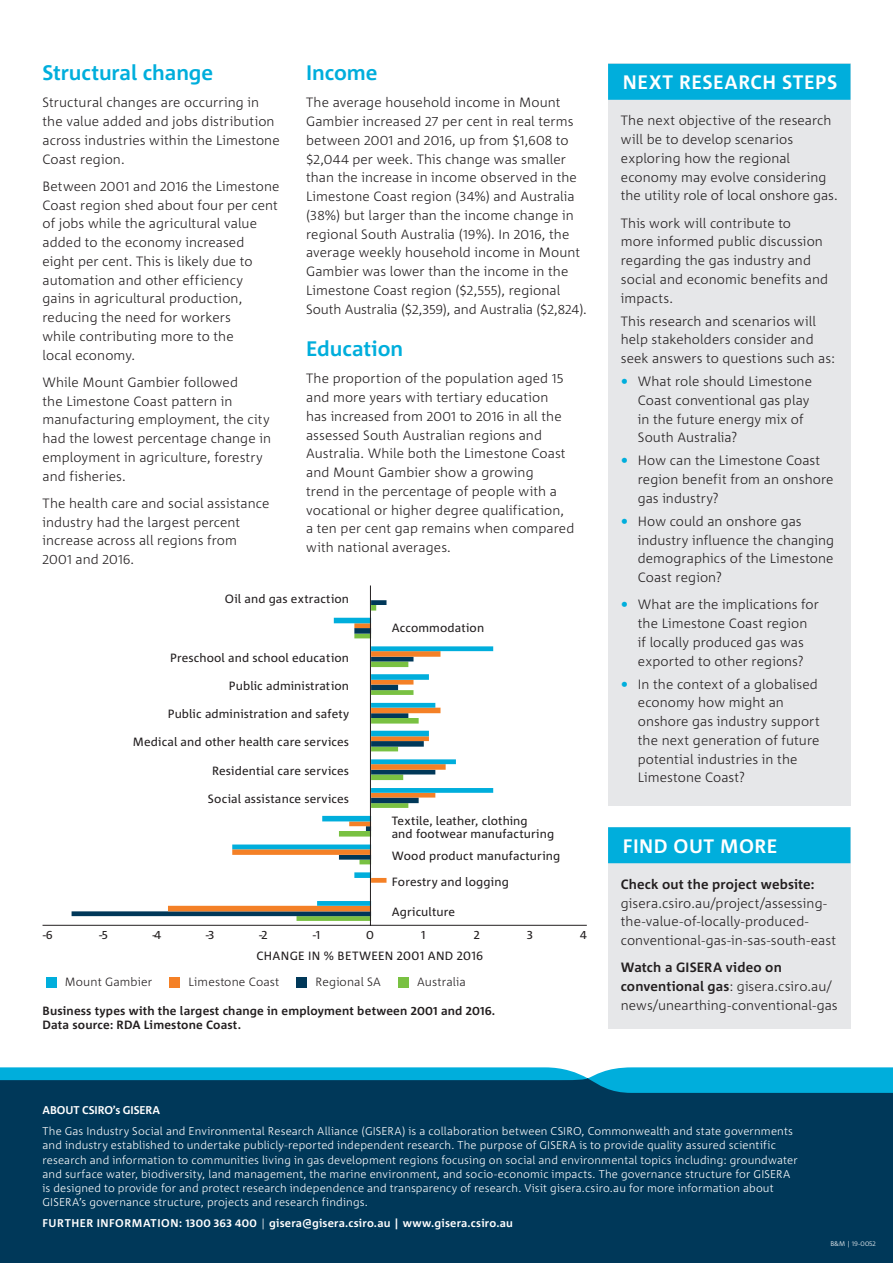
<style>
.page{position:relative;width:893px;height:1263px;background:#fff}
.page>*{position:absolute;margin:0;border:0;box-sizing:border-box;transform-origin:0 0}
.Heading{font:700 21px "Corpid C1";letter-spacing:-.005em;color:#00aedc}
.Box_heading{font:700 19.5px "Corpid C1";letter-spacing:.025em;color:#fff}
.Body_text{font:300 13.5px/18.8px "Corpid C1";letter-spacing:.005em;color:#231f20}
.t1{font:12px/13.5px "Corpid C1";letter-spacing:.01em;color:#231f20}
.t2{font:700 12px/14.2px "Corpid C1";letter-spacing:.015em;color:#231f20}
.t3{font:300 12px "Corpid C1";letter-spacing:.01em;color:#231f20}
.Body_text-2{font:300 11.25px/14.2px "Corpid C1";letter-spacing:.01em;color:#fff}
.Body_text-3{font:700 11.25px "Corpid C1";letter-spacing:.02em;color:#fff}
.Footer_heading{font:700 11.25px "Corpid C1";letter-spacing:-.01em;color:#fff}
.t4{font:300 6.75px "Corpid C1";color:#fff}
.s1{font-weight:700;color:#00aedc}
.s2{font-weight:700}
.s3{font-weight:300}
</style>
<div class="page">
<div style="left:0;top:1078px;width:893px;height:185px;background:#003859"></div>
<svg style="left:0;top:1067px;width:893px;height:26px"></svg>
<div style="left:608px;top:827px;width:242px;height:202px;background:#e6e7e9"></div>
<div style="left:608px;top:827px;width:242px;height:36px;background:#00aedc"></div>
<div style="left:608px;top:64px;width:242px;height:742px;background:#e6e7e9"></div>
<div style="left:608px;top:64px;width:242px;height:36px;background:#00aedc"></div>
<svg style="left:72px;top:600px;width:315px;height:316px"></svg>
<svg style="left:168px;top:623px;width:219px;height:288px"></svg>
<svg style="left:232px;top:618px;width:261px;height:288px"></svg>
<hr style="left:370px;top:585px;width:1px;height:340px;background:#231f20">
<hr style="left:43px;top:925px;width:544px;height:1px;background:#231f20">
<div style="left:46px;top:977px;width:10px;height:10px;background:#00aedc"></div>
<div style="left:169px;top:977px;width:11px;height:10px;background:#f48026"></div>
<div style="left:296px;top:977px;width:11px;height:10px;background:#003859"></div>
<div style="left:398px;top:977px;width:11px;height:10px;background:#79c142"></div>
<p class="Heading" style="left:43px;top:60px;width:172px">Structural change</p>
<p class="Body_text" style="left:43px;top:93px;width:239px">Structural changes are occurring in the value added and jobs distribution across industries within the Limestone<br>Coast region.</p>
<p class="Body_text" style="left:43px;top:176px;width:239px">Between 2001 and 2016 the Limestone<br>Coast region shed about four per cent of jobs while the agricultural value added to the economy increased eight per cent. This is likely due to automation and other efficiency<br>gains in agricultural production, reducing the need for workers<br>while contributing more to the<br>local economy.</p>
<p class="Body_text" style="left:43px;top:372px;width:230px">While Mount Gambier followed<br>the Limestone Coast pattern in manufacturing employment, the city had the lowest percentage change in employment in agriculture, forestry and fisheries.</p>
<p class="Body_text" style="left:43px;top:493px;width:228px">The health care and social assistance industry had the largest percent increase across all regions from<br>2001 and 2016.</p>
<p class="Heading" style="left:306px;top:60px;width:73px">Income</p>
<p class="Body_text" style="left:306px;top:93px;width:282px">The average household income in Mount Gambier increased 27 per cent in real terms between 2001 and 2016, up from $1,608 to $2,044 per week. This change was smaller than the increase in income observed in the Limestone Coast region (34%) and Australia (38%) but larger than the income change in regional South Australia (19%). In 2016, the average weekly household income in Mount Gambier was lower than the income in the Limestone Coast region ($2,555), regional South Australia ($2,359), and Australia ($2,824).</p>
<p class="Heading" style="left:306px;top:336px;width:98px">Education</p>
<p class="Body_text" style="left:306px;top:369px;width:270px">The proportion of the population aged 15 and more years with tertiary education<br>has increased from 2001 to 2016 in all the assessed South Australian regions and Australia. While both the Limestone Coast and Mount Gambier show a growing<br>trend in the percentage of people with a vocational or higher degree qualification, a ten per cent gap remains when compared with national averages.</p>
<p class="t1" style="left:225px;top:592px;width:126px">Oil and gas extraction</p>
<p class="t1" style="left:170px;top:650px;width:181px">Preschool and school education</p>
<p class="t1" style="left:229px;top:679px;width:122px">Public administration</p>
<p class="t1" style="left:168px;top:707px;width:183px">Public administration and safety</p>
<p class="t1" style="left:133px;top:735px;width:218px">Medical and other health care services</p>
<p class="t1" style="left:212px;top:763px;width:139px">Residential care services</p>
<p class="t1" style="left:208px;top:792px;width:143px">Social assistance services</p>
<p class="t1" style="left:392px;top:620px;width:94px">Accommodation</p>
<p class="t1" style="left:392px;top:814px;width:164px">Textile, leather, clothing<br>and footwear manufacturing</p>
<p class="t1" style="left:392px;top:848px;width:170px">Wood product manufacturing</p>
<p class="t1" style="left:392px;top:875px;width:119px">Forestry and logging</p>
<p class="t1" style="left:392px;top:905px;width:65px">Agriculture</p>
<p class="t1" style="left:43px;top:927px;width:12px">-6</p>
<p class="t1" style="left:99px;top:927px;width:10px">-5</p>
<p class="t1" style="left:152px;top:927px;width:10px">-4</p>
<p class="t1" style="left:206px;top:927px;width:10px">-3</p>
<p class="t1" style="left:259px;top:927px;width:10px">-2</p>
<p class="t1" style="left:312px;top:927px;width:9px">-1</p>
<p class="t1" style="left:366px;top:927px;width:9px">0</p>
<p class="t1" style="left:421px;top:927px;width:6px">1</p>
<p class="t1" style="left:474px;top:927px;width:8px">2</p>
<p class="t1" style="left:527px;top:927px;width:7px">3</p>
<p class="t1" style="left:580px;top:927px;width:8px">4</p>
<p class="t1" style="left:257px;top:949px;width:228px">CHANGE IN % BETWEEN 2001 AND 2016</p>
<p class="t3" style="left:65px;top:974px;width:89px">Mount Gambier</p>
<p class="t3" style="left:188px;top:974px;width:92px">Limestone Coast</p>
<p class="t3" style="left:315px;top:974px;width:67px">Regional SA</p>
<p class="t3" style="left:417px;top:974px;width:50px">Australia</p>
<p class="t2" style="left:43px;top:1003px;width:454px">Business types with the largest change in employment between 2001 and 2016.<br>Data source: RDA Limestone Coast.</p>
<p class="Box_heading" style="left:623px;top:70px;width:216px">NEXT RESEARCH STEPS</p>
<p class="Body_text" style="left:621px;top:111px;width:218px">The next objective of the research will be to develop scenarios exploring how the regional economy may evolve considering the utility role of local onshore gas.</p>
<p class="Body_text" style="left:621px;top:213px;width:209px">This work will contribute to<br>more informed public discussion regarding the gas industry and social and economic benefits and impacts.</p>
<p class="Body_text" style="left:621px;top:311px;width:216px">This research and scenarios will help stakeholders consider and seek answers to questions such as:</p>
<p class="Body_text" style="left:638px;top:372px;width:176px;text-indent:-17px"><span class="s1">•</span> What role should Limestone<br>Coast conventional gas play in the future energy mix of<br>South Australia?</p>
<p class="Body_text" style="left:638px;top:451px;width:197px;text-indent:-17px"><span class="s1">•</span> How can the Limestone Coast region benefit from an onshore gas industry?</p>
<p class="Body_text" style="left:638px;top:511px;width:198px;text-indent:-17px"><span class="s1">•</span> How could an onshore gas industry influence the changing demographics of the Limestone<br>Coast region?</p>
<p class="Body_text" style="left:621px;top:595px;width:200px;text-align:center"><span class="s1">•</span> What are the implications for the Limestone Coast region<br>if locally produced gas was exported to other regions?</p>
<p class="Body_text" style="left:638px;top:674px;width:183px;text-indent:-17px"><span class="s1">•</span> In the context of a globalised economy how might an onshore gas industry support the next generation of future potential industries in the<br>Limestone Coast?</p>
<p class="Box_heading" style="left:623px;top:833px;width:156px">FIND OUT MORE</p>
<p class="Body_text" style="left:621px;top:874px;width:217px"><span class="s2">Check out the project website: </span>gisera.csiro.au/project/assessing&shy;the-value-of-locally-produced&shy;conventional-gas-in-sas-south-east</p>
<p class="Body_text" style="left:621px;top:958px;width:218px"><span class="s2">Watch a GISERA video on conventional gas</span>: gisera.csiro.au/ news/unearthing-conventional-gas</p>
<p class="Footer_heading" style="left:43px;top:1103px;width:119px">ABOUT CSIRO’s GISERA</p>
<p class="Body_text-2" style="left:43px;top:1124px;width:757px">The Gas Industry Social and Environmental Research Alliance (GISERA) is a collaboration between CSIRO, Commonwealth and state governments and industry established to undertake publicly-reported independent research. The purpose of GISERA is to provide quality assured scientific research and information to communities living in gas development regions focusing on social and environmental topics including: groundwater and surface water, biodiversity, land management, the marine environment, and socio-economic impacts. The governance structure for GISERA is designed to provide for and protect research independence and transparency of research. Visit gisera.csiro.au for more information about GISERA’s governance structure, projects and research findings.</p>
<p class="Body_text-3" style="left:43px;top:1216px;width:472px">FURTHER INFORMATION: 1300 363 400 <span class="s3">|</span> gisera@gisera.csiro.au | www.gisera.csiro.au</p>
<p class="t4" style="left:830px;top:1239px;width:47px">B&amp;M | 19-0052</p>
</div>
